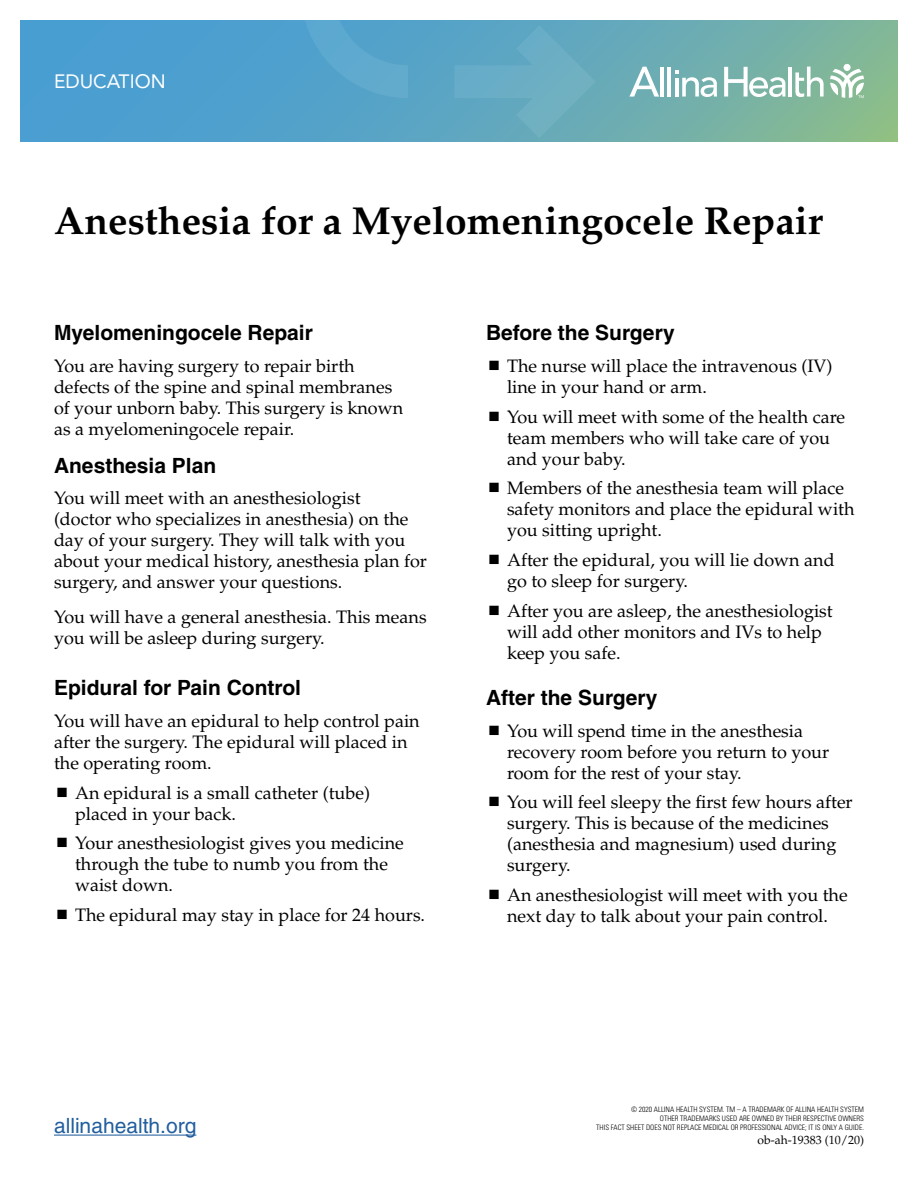
<style>
.page{position:relative;width:918px;height:1188px;background:#fff}
.page>*{position:absolute;margin:0;border:0;box-sizing:border-box;transform-origin:0 0}
.t1{font:700 39px "Palatino";color:#000}
.t2{font:700 21px "Helvetica";color:#000}
.t3{font:21px "Helvetica";color:#215e9e}
.t4{font:19.2px "Avenir LT Std";color:#fff}
.t5{font:18px/21px "Palatino";color:#000}
.t6{font:12px "Palatino";color:#000}
.t7{font:300 condensed 7.5px/9px "Univers";color:#000;text-align:right}
</style>
<div class="page">
<hr style="left:54px;top:1135px;width:142px;height:1px;background:#215e9e">
<svg style="left:20px;top:20px;width:878px;height:122px;background:#5fa7bc"></svg>
<svg style="left:830px;top:69px;width:34px;height:29px"></svg>
<div style="left:844px;top:64px;width:7px;height:7px;background:#fff;border-radius:50%"></div>
<hr style="left:660px;top:67px;width:4px;height:30px;background:#fff">
<hr style="left:667px;top:67px;width:4px;height:30px;background:#fff">
<hr style="left:789px;top:67px;width:3px;height:30px;background:#fff">
<svg style="left:795px;top:67px;width:29px;height:30px"></svg>
<svg style="left:675px;top:71px;width:42px;height:26px"></svg>
<svg style="left:629px;top:67px;width:30px;height:30px"></svg>
<svg style="left:724px;top:67px;width:62px;height:30px"></svg>
<svg style="left:454px;top:25px;width:142px;height:113px;background:#65aac1"></svg>
<svg style="left:301px;top:20px;width:127px;height:78px;background:#57a4cb"></svg>
<p class="t4" style="left:54px;top:70px;width:113px">EDUCATION</p>
<h1 class="t1" style="left:54px;top:198px;width:771px">Anesthesia for a Myelomeningocele Repair</h1>
<p class="t2" style="left:54px;top:320px;width:260px">Myelomeningocele Repair</p>
<p class="t5" style="left:54px;top:356px;width:351px">You are having surgery to repair birth defects of the spine and spinal membranes of your unborn baby. This surgery is known as a myelomeningocele repair.</p>
<p class="t2" style="left:54px;top:452px;width:164px">Anesthesia Plan</p>
<p class="t5" style="left:54px;top:488px;width:374px">You will meet with an anesthesiologist<br>(doctor who specializes in anesthesia) on the day of your surgery. They will talk with you about your medical history, anesthesia plan for surgery, and answer your questions.</p>
<p class="t5" style="left:54px;top:607px;width:374px">You will have a general anesthesia. This means you will be asleep during surgery.</p>
<p class="t2" style="left:54px;top:675px;width:249px">Epidural for Pain Control</p>
<p class="t5" style="left:54px;top:710px;width:367px">You will have an epidural to help control pain after the surgery. The epidural will placed in the operating room.</p>
<p class="t5" style="left:75px;top:782px;width:297px">An epidural is a small catheter (tube) placed in your back.</p>
<p class="t5" style="left:75px;top:833px;width:330px">Your anesthesiologist gives you medicine through the tube to numb you from the waist down.</p>
<p class="t5" style="left:75px;top:905px;width:352px">The epidural may stay in place for 24 hours.</p>
<p class="t2" style="left:486px;top:320px;width:190px">Before the Surgery</p>
<p class="t5" style="left:507px;top:356px;width:327px">The nurse will place the intravenous (IV) line in your hand or arm.</p>
<p class="t5" style="left:507px;top:406px;width:340px">You will meet with some of the health care team members who will take care of you and your baby.</p>
<p class="t5" style="left:507px;top:478px;width:349px">Members of the anesthesia team will place safety monitors and place the epidural with you sitting upright.</p>
<p class="t5" style="left:507px;top:550px;width:329px">After the epidural, you will lie down and go to sleep for surgery.</p>
<p class="t5" style="left:507px;top:600px;width:327px">After you are asleep, the anesthesiologist will add other monitors and IVs to help keep you safe.</p>
<p class="t2" style="left:486px;top:685px;width:173px">After the Surgery</p>
<p class="t5" style="left:507px;top:720px;width:324px">You will spend time in the anesthesia recovery room before you return to your room for the rest of your stay.</p>
<p class="t5" style="left:507px;top:792px;width:347px">You will feel sleepy the first few hours after surgery. This is because of the medicines (anesthesia and magnesium) used during surgery.</p>
<p class="t5" style="left:507px;top:885px;width:342px">An anesthesiologist will meet with you the next day to talk about your pain control.</p>
<p class="t3" style="left:54px;top:1113px;width:144px">allinahealth.org</p>
<p class="t7" style="left:596px;top:1105px;width:269px">© 2020 ALLINA HEALTH SYSTEM. TM – A TRADEMARK OF ALLINA HEALTH SYSTEM<br>OTHER TRADEMARKS USED ARE OWNED BY THEIR RESPECTIVE OWNERS<br>THIS FACT SHEET DOES NOT REPLACE MEDICAL OR PROFESSIONAL ADVICE; IT IS ONLY A GUIDE.</p>
<p class="t6" style="left:758px;top:1133px;width:108px">ob-ah-19383 (10/20)</p>
</div>
